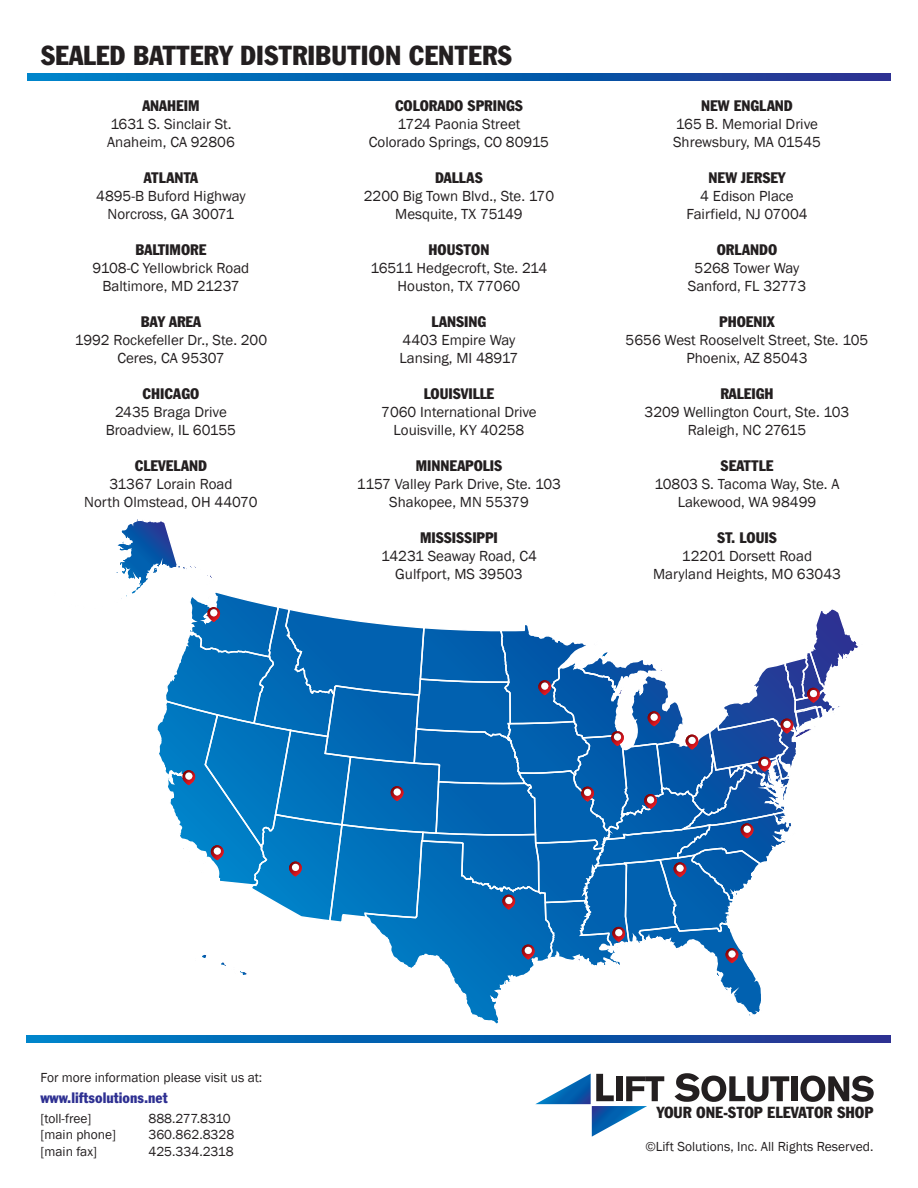
<style>
.page{position:relative;width:918px;height:1188px;background:#fff}
.page>*{position:absolute;margin:0;border:0;box-sizing:border-box;transform-origin:0 0}
.t1{font:condensed 27px "Franklin Gothic BT";color:#231f20}
.t2{font:condensed 15.75px "Franklin Gothic BT";color:#231f20}
.t3{font:15px/18px "Franklin Gothic";color:#231f20;text-align:center}
.t4{font:condensed 15px "Franklin Gothic BT";color:#231f20}
.t5{font:condensed 15px "Franklin Gothic BT";color:#2e3092}
.t6{font:13.5px "Franklin Gothic";color:#231f20}
.t7{font:13.5px "Franklin Gothic";letter-spacing:-.025em;color:#231f20}
</style>
<div class="page">
<svg style="left:51px;top:519px;width:813px;height:524px"></svg>
<div style="left:541px;top:682px;width:7px;height:8px;background:#fff;border-radius:50%"></div>
<svg style="left:535px;top:1074px;width:129px;height:63px"></svg>
<svg style="left:675px;top:1073px;width:114px;height:29px"></svg>
<div style="left:791px;top:1076px;width:6px;height:25px;background:#231f20"></div>
<svg style="left:800px;top:1076px;width:74px;height:26px"></svg>
<svg style="left:27px;top:73px;width:864px;height:8px;background:#0a5bac"></svg>
<svg style="left:26px;top:1035px;width:864px;height:7px;background:#0a5bac"></svg>
<h1 class="t1" style="left:41px;top:37px;width:473px">SEALED BATTERY DISTRIBUTION CENTERS</h1>
<p class="t4" style="left:142px;top:96px;width:59px">ANAHEIM</p>
<p class="t3" style="left:107px;top:115px;width:129px;text-align:left">1631 S. Sinclair St.<br>Anaheim, CA 92806</p>
<p class="t4" style="left:144px;top:168px;width:56px">ATLANTA</p>
<p class="t3" style="left:96px;top:187px;width:151px">4895-B Buford Highway<br>Norcross, GA 30071</p>
<p class="t4" style="left:136px;top:240px;width:72px">BALTIMORE</p>
<p class="t3" style="left:93px;top:259px;width:158px">9108-C Yellowbrick Road<br>Baltimore, MD 21237</p>
<p class="t4" style="left:141px;top:312px;width:62px">BAY AREA</p>
<p class="t3" style="left:75px;top:331px;width:194px">1992 Rockefeller Dr., Ste. 200<br>Ceres, CA 95307</p>
<p class="t4" style="left:143px;top:384px;width:58px">CHICAGO</p>
<p class="t3" style="left:106px;top:403px;width:132px">2435 Braga Drive<br>Broadview, IL 60155</p>
<p class="t4" style="left:135px;top:456px;width:74px">CLEVELAND</p>
<p class="t3" style="left:84px;top:475px;width:175px">31367 Lorain Road<br>North Olmstead, OH 44070</p>
<p class="t4" style="left:395px;top:96px;width:129px">COLORADO SPRINGS</p>
<p class="t3" style="left:369px;top:115px;width:182px">1724 Paonia Street<br>Colorado Springs, CO 80915</p>
<p class="t4" style="left:435px;top:168px;width:49px">DALLAS</p>
<p class="t3" style="left:364px;top:187px;width:192px">2200 Big Town Blvd., Ste. 170<br>Mesquite, TX 75149</p>
<p class="t4" style="left:429px;top:240px;width:62px">HOUSTON</p>
<p class="t3" style="left:371px;top:259px;width:178px">16511 Hedgecroft, Ste. 214<br>Houston, TX 77060</p>
<p class="t4" style="left:432px;top:312px;width:56px">LANSING</p>
<p class="t3" style="left:400px;top:331px;width:120px;text-align:left">4403 Empire Way<br>Lansing, MI 48917</p>
<p class="t4" style="left:424px;top:384px;width:72px">LOUISVILLE</p>
<p class="t3" style="left:381px;top:403px;width:157px">7060 International Drive<br>Louisville, KY 40258</p>
<p class="t4" style="left:416px;top:456px;width:88px">MINNEAPOLIS</p>
<p class="t3" style="left:357px;top:475px;width:206px">1157 Valley Park Drive, Ste. 103<br>Shakopee, MN 55379</p>
<p class="t4" style="left:420px;top:528px;width:79px">MISSISSIPPI</p>
<p class="t3" style="left:381px;top:547px;width:157px">14231 Seaway Road, C4<br>Gulfport, MS 39503</p>
<p class="t4" style="left:701px;top:96px;width:93px">NEW ENGLAND</p>
<p class="t3" style="left:673px;top:115px;width:149px;text-align:left">165 B. Memorial Drive<br>Shrewsbury, MA 01545</p>
<p class="t4" style="left:709px;top:168px;width:78px">NEW JERSEY</p>
<p class="t3" style="left:686px;top:187px;width:123px">4 Edison Place<br>Fairfield, NJ 07004</p>
<p class="t4" style="left:717px;top:240px;width:62px">ORLANDO</p>
<p class="t3" style="left:688px;top:259px;width:120px">5268 Tower Way<br>Sanford, FL 32773</p>
<p class="t4" style="left:719px;top:312px;width:57px">PHOENIX</p>
<p class="t3" style="left:626px;top:331px;width:244px">5656 West Rooselvelt Street, Ste. 105<br>Phoenix, AZ 85043</p>
<p class="t4" style="left:720px;top:384px;width:55px">RALEIGH</p>
<p class="t3" style="left:645px;top:403px;width:206px">3209 Wellington Court, Ste. 103<br>Raleigh, NC 27615</p>
<p class="t4" style="left:721px;top:456px;width:54px">SEATTLE</p>
<p class="t3" style="left:655px;top:475px;width:186px">10803 S. Tacoma Way, Ste. A<br>Lakewood, WA 98499</p>
<p class="t4" style="left:717px;top:528px;width:61px">ST. LOUIS</p>
<p class="t3" style="left:653px;top:547px;width:189px">12201 Dorsett Road<br>Maryland Heights, MO 63043</p>
<p class="t6" style="left:40px;top:1069px;width:223px">For more information please visit us at:</p>
<p class="t5" style="left:40px;top:1088px;width:129px">www.liftsolutions.net</p>
<p class="t6" style="left:40px;top:1110px;width:53px">[toll-free]</p>
<p class="t7" style="left:149px;top:1110px;width:84px">888.277.8310</p>
<p class="t6" style="left:40px;top:1127px;width:77px">[main phone]</p>
<p class="t6" style="left:148px;top:1127px;width:87px">360.862.8328</p>
<p class="t6" style="left:40px;top:1143px;width:58px">[main fax]</p>
<p class="t6" style="left:148px;top:1143px;width:87px">425.334.2318</p>
<p class="t2" style="left:657px;top:1102px;width:218px">YOUR ONE-STOP ELEVATOR SHOP</p>
<p class="t6" style="left:645px;top:1138px;width:230px">©Lift Solutions, Inc. All Rights Reserved.</p>
</div>
